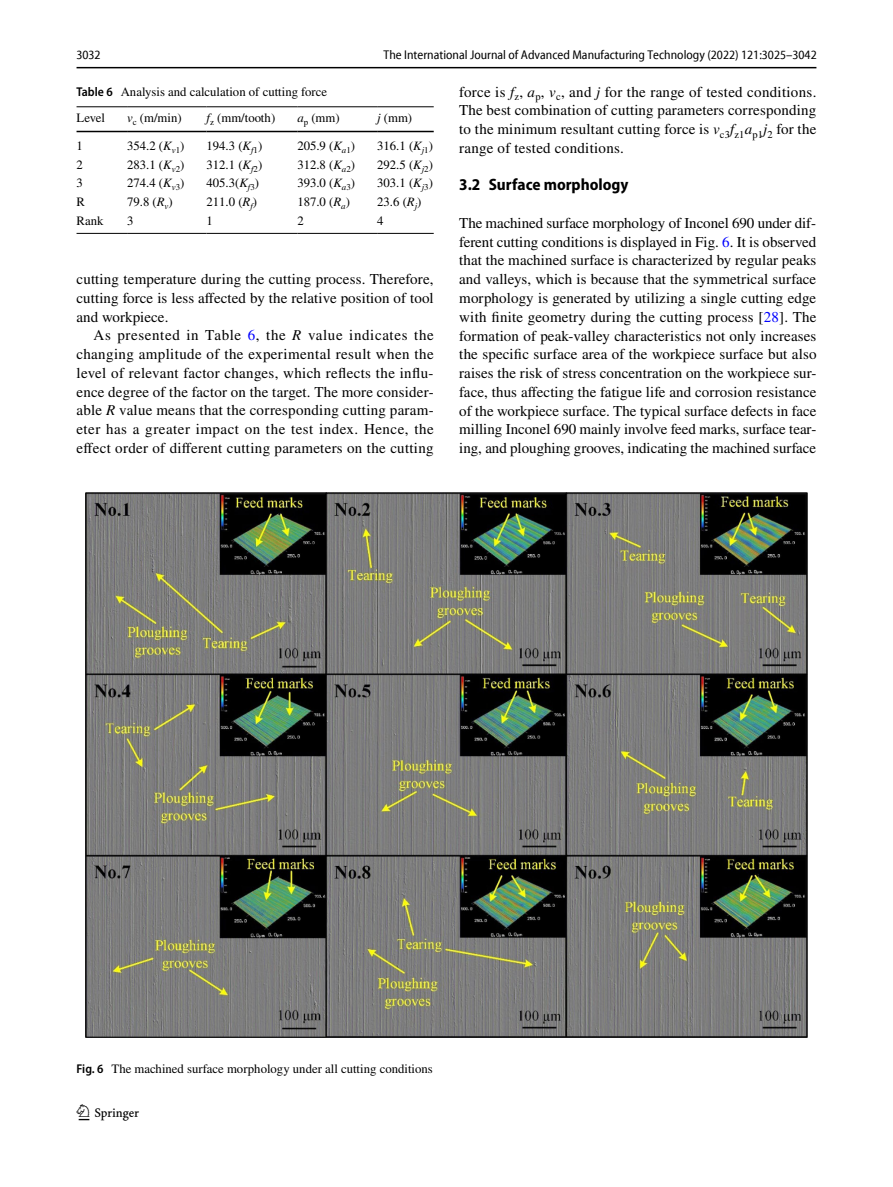
<style>
.page{position:relative;width:893px;height:1187px;background:#fff}
.page>*{position:absolute;margin:0;border:0;box-sizing:border-box;transform-origin:0 0}
.t1{font:22.5px "Springnew Regular 2";color:#000}
.t2{font:700 semi-condensed 16.5px "Myriad Pro";color:#000}
.t3{font:15px/18.8px "STIX";letter-spacing:.005em;color:#000;text-align:justify}
.t4{font:12.75px/25.5px "STIX";color:#000}
.t5{font:semi-condensed 12.75px "Myriad Pro Unic";color:#000}
.s1{font-family:"Myriad Pro";font-weight:600;font-stretch:semi-condensed}
.s2{font-style:italic}
.s3{color:#00f}
</style>
<div class="page">
<hr style="left:77px;top:67px;width:739px;height:1px;background:#000">
<hr style="left:77px;top:106px;width:50px;height:1px;background:#000">
<hr style="left:77px;top:131px;width:50px;height:1px;background:#000">
<hr style="left:127px;top:106px;width:79px;height:1px;background:#000">
<hr style="left:127px;top:131px;width:79px;height:1px;background:#000">
<hr style="left:206px;top:106px;width:91px;height:1px;background:#000">
<hr style="left:206px;top:131px;width:91px;height:1px;background:#000">
<hr style="left:297px;top:106px;width:80px;height:1px;background:#000">
<hr style="left:297px;top:131px;width:80px;height:1px;background:#000">
<hr style="left:377px;top:106px;width:57px;height:1px;background:#000">
<hr style="left:377px;top:131px;width:57px;height:1px;background:#000">
<hr style="left:77px;top:233px;width:50px;height:1px;background:#000">
<hr style="left:127px;top:233px;width:79px;height:1px;background:#000">
<hr style="left:206px;top:233px;width:91px;height:1px;background:#000">
<hr style="left:297px;top:233px;width:80px;height:1px;background:#000">
<hr style="left:377px;top:233px;width:57px;height:1px;background:#000">
<img style="left:85px;top:492px;width:723px;height:545px">
<p class="t5" style="left:76px;top:50px;width:26px">3032</p>
<p class="t5" style="left:384px;top:50px;width:435px">The International Journal of Advanced Manufacturing Technology (2022) 121:3025–3042</p>
<p class="t4" style="left:77px;top:80px;width:252px"><span class="s1">Table 6</span> Analysis and calculation of cutting force<br>Level</p>
<p class="t4" style="left:127px;top:106px;width:56px"><span class="s2">v</span><sub>c</sub> (m/min)</p>
<p class="t4" style="left:206px;top:106px;width:70px"><span class="s2">f</span><sub>z</sub> (mm/tooth)</p>
<p class="t4" style="left:297px;top:106px;width:44px"><span class="s2">a</span><sub>p</sub> (mm)</p>
<p class="t4" style="left:377px;top:106px;width:37px"><span class="s2">j</span> (mm)</p>
<p class="t4" style="left:77px;top:134px;width:8px">1</p>
<p class="t4" style="left:127px;top:134px;width:59px">354.2 (<span class="s2">K</span><sub>v</sub><sub>1</sub>)</p>
<p class="t4" style="left:206px;top:134px;width:57px">194.3 (<span class="s2">K</span><sub>f</sub><sub>1</sub>)</p>
<p class="t4" style="left:297px;top:134px;width:59px">205.9 (<span class="s2">K</span><sub>a</sub><sub>1</sub>)</p>
<p class="t4" style="left:377px;top:134px;width:57px">316.1 (<span class="s2">K</span><sub>j</sub><sub>1</sub>)</p>
<p class="t4" style="left:77px;top:152px;width:8px">2</p>
<p class="t4" style="left:127px;top:152px;width:59px">283.1 (<span class="s2">K</span><sub>v</sub><sub>2</sub>)</p>
<p class="t4" style="left:206px;top:152px;width:57px">312.1 (<span class="s2">K</span><sub>f</sub><sub>2</sub>)</p>
<p class="t4" style="left:297px;top:152px;width:59px">312.8 (<span class="s2">K</span><sub>a</sub><sub>2</sub>)</p>
<p class="t4" style="left:377px;top:152px;width:57px">292.5 (<span class="s2">K</span><sub>j</sub><sub>2</sub>)</p>
<p class="t4" style="left:77px;top:171px;width:8px">3</p>
<p class="t4" style="left:127px;top:171px;width:59px">274.4 (<span class="s2">K</span><sub>v</sub><sub>3</sub>)</p>
<p class="t4" style="left:206px;top:171px;width:54px">405.3(<span class="s2">K</span><sub>f</sub><sub>3</sub>)</p>
<p class="t4" style="left:297px;top:171px;width:59px">393.0 (<span class="s2">K</span><sub>a</sub><sub>3</sub>)</p>
<p class="t4" style="left:377px;top:171px;width:57px">303.1 (<span class="s2">K</span><sub>j</sub><sub>3</sub>)</p>
<p class="t4" style="left:77px;top:190px;width:10px">R</p>
<p class="t4" style="left:127px;top:190px;width:47px">79.8 (<span class="s2">R</span><sub>v</sub>)</p>
<p class="t4" style="left:206px;top:190px;width:52px">211.0 (<span class="s2">R</span><sub>f</sub>)</p>
<p class="t4" style="left:297px;top:190px;width:54px">187.0 (<span class="s2">R</span><sub>a</sub>)</p>
<p class="t4" style="left:377px;top:190px;width:46px">23.6 (<span class="s2">R</span><sub>j</sub>)</p>
<p class="t4" style="left:77px;top:209px;width:28px">Rank</p>
<p class="t4" style="left:127px;top:209px;width:8px">3</p>
<p class="t4" style="left:206px;top:209px;width:8px">1</p>
<p class="t4" style="left:297px;top:209px;width:8px">2</p>
<p class="t4" style="left:377px;top:209px;width:8px">4</p>
<p class="t3" style="left:77px;top:271px;width:359px">cutting temperature during the cutting process. Therefore, cutting force is less affected by the relative position of tool and workpiece.</p>
<p class="t3" style="left:77px;top:327px;width:359px;text-indent:17px">As presented in Table <span class="s3">6</span>, the <span class="s2">R</span> value indicates the changing amplitude of the experimental result when the level of relevant factor changes, which reflects the influ&shy;ence degree of the factor on the target. The more consider&shy;able <span class="s2">R</span> value means that the corresponding cutting param&shy;eter has a greater impact on the test index. Hence, the effect order of different cutting parameters on the cutting</p>
<p class="t3" style="left:459px;top:83px;width:359px">force is <span class="s2">f</span><sub>z</sub>, <span class="s2">a</span><sub>p</sub>, <span class="s2">v</span><sub>c</sub>, and <span class="s2">j</span> for the range of tested conditions.<br>The best combination of cutting parameters corresponding to the minimum resultant cutting force is <span class="s2">v</span><sub>c3</sub><span class="s2">f</span><sub>z1</sub><span class="s2">a</span><sub>p1</sub><span class="s2">j</span><sub>2</sub> for the range of tested conditions.</p>
<p class="t2" style="left:459px;top:176px;width:171px">3.2 Surface morphology</p>
<p class="t3" style="left:459px;top:214px;width:359px">The machined surface morphology of Inconel 690 under dif&shy;ferent cutting conditions is displayed in Fig. <span class="s3">6</span>. It is observed that the machined surface is characterized by regular peaks and valleys, which is because that the symmetrical surface morphology is generated by utilizing a single cutting edge with finite geometry during the cutting process [<span class="s3">28</span>]. The formation of peak-valley characteristics not only increases the specific surface area of the workpiece surface but also raises the risk of stress concentration on the workpiece sur&shy;face, thus affecting the fatigue life and corrosion resistance of the workpiece surface. The typical surface defects in face milling Inconel 690 mainly involve feed marks, surface tear&shy;ing, and ploughing grooves, indicating the machined surface</p>
<p class="t4" style="left:77px;top:1056px;width:358px"><span class="s1">Fig. 6</span> The machined surface morphology under all cutting conditions</p>
<h1 class="t1" style="left:79px;top:1104px;width:62px">1 3</h1>
</div>
